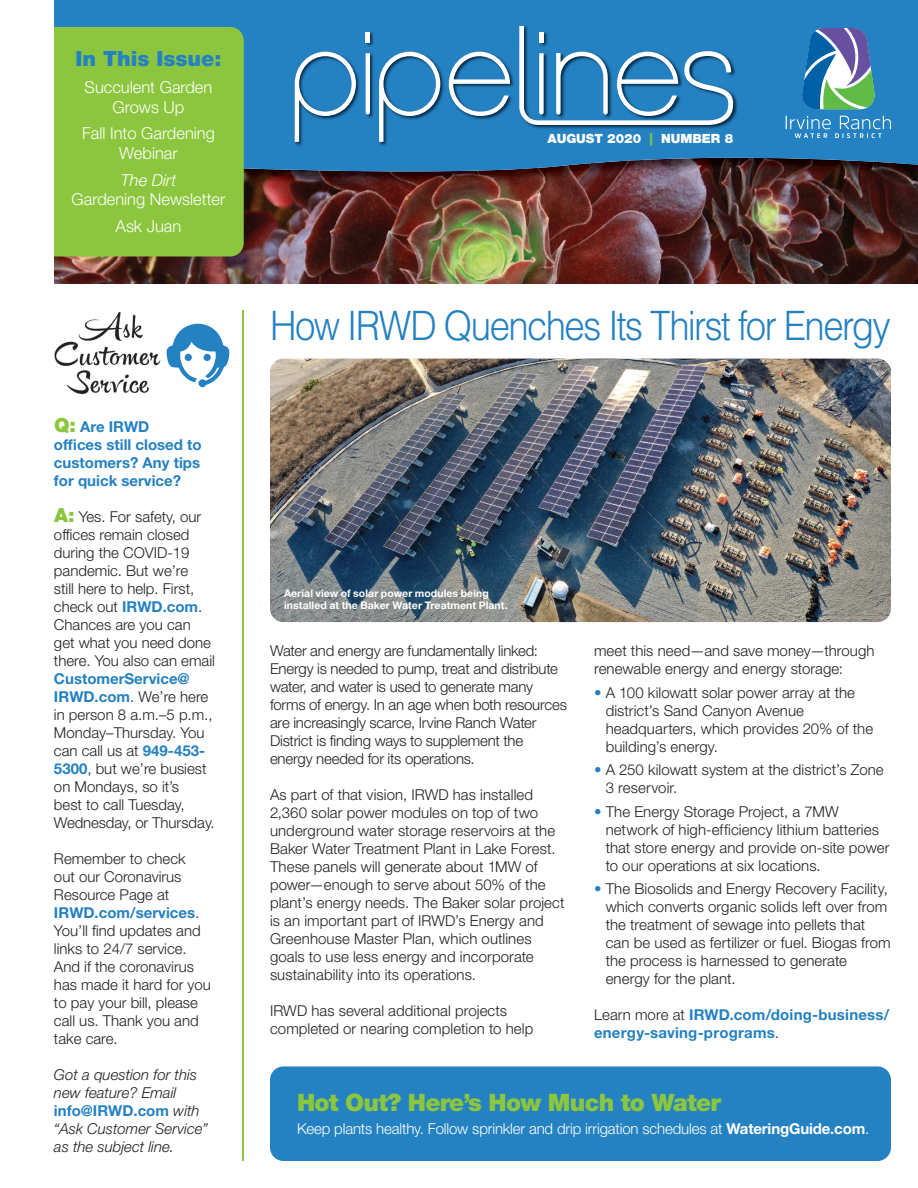
<style>
.page{position:relative;width:918px;height:1188px;background:#fff}
.page>*{position:absolute;margin:0;border:0;box-sizing:border-box;transform-origin:0 0}
.t1{font:300 40.5px "Helvetica LT Std";letter-spacing:-.045em;color:#2481c2;scale:.9 1}
.t2{font:900 24px "Helvetica Neue LT Std";letter-spacing:-.03em;color:#8bc63e}
.t3{font:900 21px "Helvetica Neue LT Std";color:#2481c2}
.t4{font:300 16.5px/19.8px "Helvetica Neue LT Std";color:#fff;text-align:center}
.t5{font:italic 300 16.5px "Helvetica Neue LT Std";color:#fff}
.t6{font:300 15px/18px "Helvetica Neue LT Std";color:#231f20}
.t7{font:700 15px/18px "Helvetica Neue LT Std";color:#2481c2}
.t8{font:italic 300 15px/18px "Helvetica Neue LT Std";color:#231f20}
.t9{font:300 15px "Helvetica Neue LT Std";letter-spacing:-.01em;color:#fff}
.t10{font:900 12.75px "Helvetica Neue LT Std";color:#fff}
.t11{font:700 10.5px/12.6px "Helvetica Neue LT Std";letter-spacing:.005em;color:#fff}
.s1{font-weight:900;font-size:19.5px;color:#8bc63e}
.s2{font-weight:700;color:#2481c2}
.s3{font-weight:700;font-style:normal;color:#2481c2}
.s4{color:#8bc63e}
.s5{color:#2481c2}
.s6{font-weight:300;color:#231f20}
.s7{font-weight:700}
</style>
<div class="page">
<div style="left:270px;top:1066px;width:621px;height:95px;background:#2481c2;border-radius:14px"></div>
<img style="left:54px;top:178px;width:864px;height:106px">
<svg style="left:54px;top:0;width:864px;height:178px;background:#2873ab"></svg>
<img style="left:294px;top:25px;width:443px;height:121px">
<svg style="left:295px;top:52px;width:61px;height:90px"></svg>
<hr style="left:366px;top:32px;width:4px;height:11px;background:#fff">
<svg style="left:379px;top:52px;width:61px;height:90px"></svg>
<svg style="left:449px;top:52px;width:61px;height:64px"></svg>
<svg style="left:366px;top:53px;width:4px;height:62px"></svg>
<svg style="left:519px;top:26px;width:214px;height:99px"></svg>
<svg style="left:786px;top:116px;width:105px;height:22px;background:#4895cb"></svg>
<svg style="left:801px;top:28px;width:74px;height:81px"></svg>
<div style="left:54px;top:27px;width:190px;height:229px;background:#8bc63e"></div>
<img style="left:270px;top:359px;width:621px;height:263px">
<hr style="left:242px;top:310px;width:2px;height:851px;background:#8bc63e">
<img style="left:54px;top:311px;width:106px;height:84px">
<svg style="left:167px;top:324px;width:62px;height:63px"></svg>
<h3 class="t3" style="left:76px;top:46px;width:147px">In This Issue:</h3>
<p class="t4" style="left:85px;top:77px;width:129px">Succulent Garden<br>Grows Up</p>
<p class="t4" style="left:82px;top:123px;width:134px">Fall Into Gardening<br>Webinar</p>
<p class="t5" style="left:121px;top:170px;width:57px">The Dirt</p>
<p class="t4" style="left:72px;top:186px;width:155px;line-height:26.5px">Gardening Newsletter<br>Ask Juan</p>
<p class="t7" style="left:54px;top:418px;width:149px"><span class="s1">Q:</span> Are IRWD<br>offices still closed to customers? Any tips for quick service?</p>
<p class="t6" style="left:54px;top:508px;width:162px"><span class="s1">A:</span> Yes. For safety, our offices remain closed during the COVID-19 pandemic. But we’re<br>still here to help. First, check out <span class="s2">IRWD.com</span>.<br>Chances are you can get what you need done there. You also can email</p>
<p class="t6" style="left:54px;top:670px;width:162px"><span class="s2">CustomerService@<br>IRWD.com</span>. We’re here in person 8 a.m.–5 p.m.,<br>Monday–Thursday. You can call us at <span class="s2">949-453-<br>5300</span>, but we’re busiest on Mondays, so it’s<br>best to call Tuesday,<br>Wednesday, or Thursday.</p>
<p class="t6" style="left:54px;top:850px;width:158px">Remember to check<br>out our Coronavirus<br>Resource Page at<br><span class="s2">IRWD.com/services</span>.<br>You’ll find updates and links to 24/7 service.<br>And if the coronavirus has made it hard for you to pay your bill, please call us. Thank you and take care.</p>
<p class="t8" style="left:54px;top:1066px;width:156px">Got a question for this new feature? Email <span class="s3">info@IRWD.com</span> with “Ask Customer Service” as the subject line.</p>
<p class="t10" style="left:547px;top:130px;width:187px">AUGUST 2020 <span class="s4">|</span> NUMBER 8</p>
<h1 class="t1" style="left:270px;top:300px;width:691px">How IRWD Quenches Its Thirst for Energy</h1>
<p class="t11" style="left:284px;top:586px;width:225px">Aerial view of solar power modules being installed at the Baker Water Treatment Plant.</p>
<p class="t6" style="left:270px;top:642px;width:298px">Water and energy are fundamentally linked:<br>Energy is needed to pump, treat and distribute water, and water is used to generate many forms of energy. In an age when both resources are increasingly scarce, Irvine Ranch Water District is finding ways to supplement the energy needed for its operations.</p>
<p class="t6" style="left:270px;top:786px;width:296px">As part of that vision, IRWD has installed 2,360 solar power modules on top of two underground water storage reservoirs at the Baker Water Treatment Plant in Lake Forest.<br>These panels will generate about 1MW of power—enough to serve about 50% of the plant’s energy needs. The Baker solar project is an important part of IRWD’s Energy and Greenhouse Master Plan, which outlines goals to use less energy and incorporate sustainability into its operations.</p>
<p class="t6" style="left:270px;top:1002px;width:265px">IRWD has several additional projects completed or nearing completion to help</p>
<p class="t6" style="left:594px;top:642px;width:282px">meet this need—and save money—through renewable energy and energy storage:</p>
<p class="t6" style="left:606px;top:683px;width:269px;text-indent:-12px"><span class="s5">•</span> A 100 kilowatt solar power array at the district’s Sand Canyon Avenue headquarters, which provides 20% of the building’s energy.</p>
<p class="t6" style="left:606px;top:761px;width:280px;text-indent:-12px"><span class="s5">•</span> A 250 kilowatt system at the district’s Zone<br>3 reservoir.</p>
<p class="t6" style="left:606px;top:802px;width:285px;text-indent:-12px"><span class="s5">•</span> The Energy Storage Project, a 7MW network of high-efficiency lithium batteries that store energy and provide on-site power to our operations at six locations.</p>
<p class="t6" style="left:606px;top:879px;width:287px;text-indent:-12px"><span class="s5">•</span> The Biosolids and Energy Recovery Facility, which converts organic solids left over from the treatment of sewage into pellets that can be used as fertilizer or fuel. Biogas from the process is harnessed to generate energy for the plant.</p>
<p class="t7" style="left:594px;top:1005px;width:297px"><span class="s6">Learn more at</span> IRWD.com/doing-business/ energy-saving-programs<span class="s6">.</span></p>
<h2 class="t2" style="left:297px;top:1088px;width:426px">Hot Out? Here’s How Much to Water</h2>
<p class="t9" style="left:297px;top:1119px;width:574px">Keep plants healthy. Follow sprinkler and drip irrigation schedules at <span class="s7">WateringGuide.com</span>.</p>
</div>
